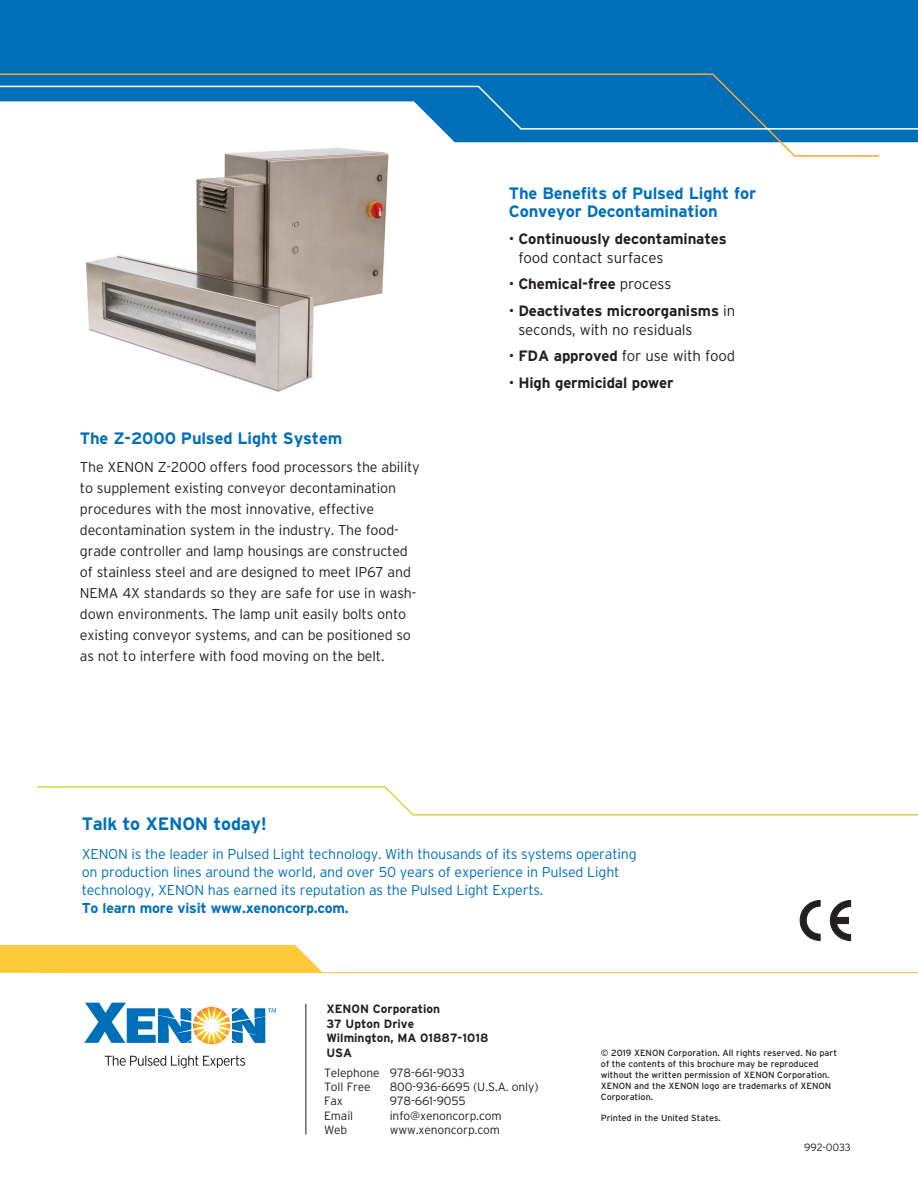
<style>
.page{position:relative;width:918px;height:1188px;background:#fff}
.page>*{position:absolute;margin:0;border:0;box-sizing:border-box;transform-origin:0 0}
.t1{font:700 18px "Interstate";letter-spacing:-.015em;color:#006fba}
.t2{font:700 16.5px/18px "Interstate";letter-spacing:-.01em;color:#006fba}
.t3{font:700 15px/19.5px "Interstate";letter-spacing:-.01em;color:#231f20}
.t4{font:300 15px/19.5px "Interstate";letter-spacing:-.01em;color:#231f20}
.t5{font:300 14.25px/21px "Interstate";letter-spacing:-.01em;color:#231f20}
.t6{font:300 14.25px/18px "Interstate";letter-spacing:-.015em;color:#006fba}
.t7{font:700 14.25px "Interstate";letter-spacing:-.015em;color:#006fba}
.t8{font:300 12px/14.4px "Interstate";letter-spacing:-.01em;color:#231f20}
.t9{font:700 12px/14.4px "Interstate";color:#231f20}
.t10{font:300 10.5px "Interstate";letter-spacing:-.01em;color:#231f20}
.t11{font:9px/10.8px "Interstate";color:#231f20}
.s1{font-weight:300}
.s2{font-weight:700}
</style>
<div class="page">
<div style="left:0;top:0;width:918px;height:133px;background:#006fba"></div>
<hr style="left:40px;top:972px;width:878px;height:1px;background:#ffc938">
<hr style="left:306px;top:1004px;width:1px;height:130px;background:#231f20">
<svg style="left:0;top:945px;width:325px;height:29px;background:#ffcd48"></svg>
<svg style="left:881px;top:133px;width:37px;height:9px"></svg>
<svg style="left:0;top:73px;width:881px;height:84px"></svg>
<svg style="left:0;top:85px;width:918px;height:45px"></svg>
<svg style="left:105px;top:1055px;width:140px;height:13px"></svg>
<svg style="left:84px;top:1003px;width:192px;height:41px"></svg>
<svg style="left:37px;top:786px;width:881px;height:30px"></svg>
<img style="left:57px;top:130px;width:369px;height:262px">
<svg style="left:800px;top:900px;width:20px;height:41px"></svg>
<svg style="left:830px;top:900px;width:21px;height:41px"></svg>
<p class="t2" style="left:80px;top:429px;width:264px">The Z-2000 Pulsed Light System</p>
<p class="t5" style="left:80px;top:456px;width:341px">The XENON Z-2000 offers food processors the ability to supplement existing conveyor decontamination procedures with the most innovative, effective decontamination system in the industry. The food&shy;grade controller and lamp housings are constructed of stainless steel and are designed to meet IP67 and NEMA 4X standards so they are safe for use in wash&shy;down environments. The lamp unit easily bolts onto existing conveyor systems, and can be positioned so as not to interfere with food moving on the belt.</p>
<p class="t2" style="left:509px;top:184px;width:249px">The Benefits of Pulsed Light for<br>Conveyor Decontamination</p>
<p class="t3" style="left:518px;top:228px;width:210px;text-indent:-10px"><span class="s1">•</span> Continuously decontaminates <span class="s1">food contact surfaces</span></p>
<p class="t3" style="left:509px;top:274px;width:164px"><span class="s1">•</span> Chemical-free <span class="s1">process</span></p>
<p class="t4" style="left:518px;top:300px;width:218px;text-indent:-10px">• <span class="s2">Deactivates microorganisms</span> in seconds, with no residuals</p>
<p class="t4" style="left:509px;top:346px;width:228px">• <span class="s2">FDA approved</span> for use with food</p>
<p class="t3" style="left:509px;top:372px;width:166px"><span class="s1">•</span> High germicidal power</p>
<p class="t1" style="left:82px;top:814px;width:187px">Talk to XENON today!</p>
<p class="t6" style="left:82px;top:844px;width:556px">XENON is the leader in Pulsed Light technology. With thousands of its systems operating on production lines around the world, and over 50 years of experience in Pulsed Light technology, XENON has earned its reputation as the Pulsed Light Experts.</p>
<p class="t7" style="left:82px;top:900px;width:269px">To learn more visit www.xenoncorp.com.</p>
<p class="t9" style="left:326px;top:1002px;width:164px">XENON Corporation<br>37 Upton Drive<br>Wilmington, MA 01887-1018<br>USA</p>
<p class="t8" style="left:324px;top:1065px;width:142px">Telephone 978-661-9033<br>Toll Free</p>
<p class="t8" style="left:390px;top:1080px;width:150px">800-936-6695 (U.S.A. only)</p>
<p class="t8" style="left:324px;top:1094px;width:20px">Fax</p>
<p class="t8" style="left:390px;top:1094px;width:78px">978-661-9055</p>
<p class="t8" style="left:324px;top:1108px;width:31px">Email</p>
<p class="t8" style="left:390px;top:1108px;width:113px">info@xenoncorp.com</p>
<p class="t8" style="left:324px;top:1123px;width:25px">Web</p>
<p class="t8" style="left:390px;top:1123px;width:112px">www.xenoncorp.com</p>
<p class="t11" style="left:601px;top:1048px;width:238px">© 2019 XENON Corporation. All rights reserved. No part of the contents of this brochure may be reproduced without the written permission of XENON Corporation.<br>XENON and the XENON logo are trademarks of XENON Corporation.</p>
<p class="t11" style="left:601px;top:1113px;width:122px">Printed in the United States.</p>
<p class="t10" style="left:804px;top:1142px;width:48px">992-0033</p>
</div>
